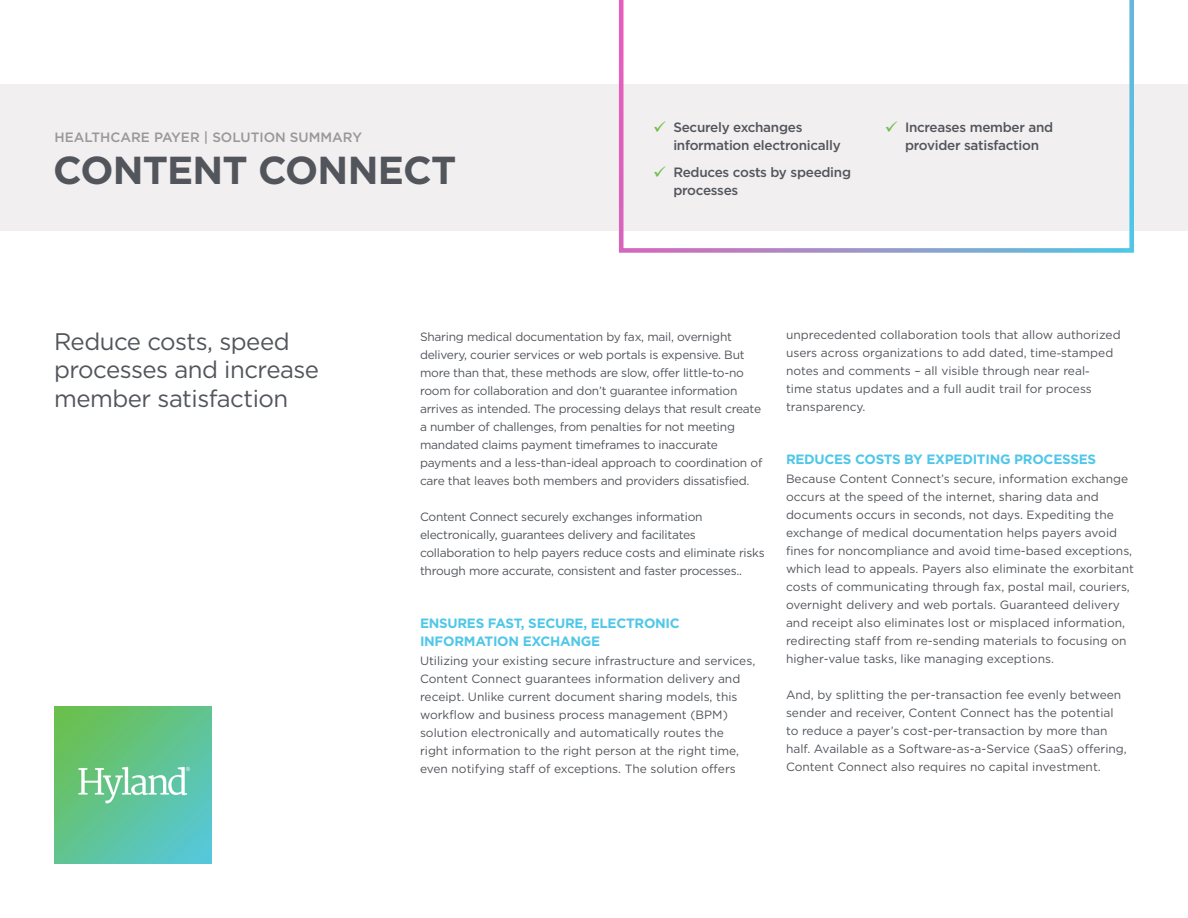
<style>
.page{position:relative;width:1188px;height:918px;background:#fff}
.page>*{position:absolute;margin:0;border:0;box-sizing:border-box;transform-origin:0 0}
.t1{font:700 39px "Gotham HTF";letter-spacing:-.02em;color:#52555b}
.t2{font:24px/28.8px "Gotham HTF";letter-spacing:-.02em;color:#52555b}
.t3{font:500 13.5px/18px "Gotham HTF";letter-spacing:-.02em;color:#52555b}
.t4{font:700 13.5px/18px "Gotham HTF";letter-spacing:-.02em;color:#50c7e8}
.t5{font:500 13.5px "Gotham HTF";color:#96989a}
.t6{font:12px/18px "Gotham HTF";color:#52555b}
.t7{font:12px/18px "Gotham HTF";letter-spacing:-.02em;color:#52555b}
.s1{font-family:"Georgia"}
</style>
<div class="page">
<div style="left:0;top:84px;width:1188px;height:147px;background:#f1efef"></div>
<svg style="left:619px;top:0;width:515px;height:253px"></svg>
<img style="left:54px;top:707px;width:157px;height:157px">
<svg style="left:654px;top:121px;width:11px;height:11px"></svg>
<svg style="left:654px;top:166px;width:11px;height:11px"></svg>
<svg style="left:886px;top:121px;width:11px;height:11px"></svg>
<p class="t5" style="left:55px;top:129px;width:309px">HEALTHCARE PAYER | SOLUTION SUMMARY</p>
<h1 class="t1" style="left:53px;top:147px;width:405px">CONTENT CONNECT</h1>
<p class="t3" style="left:673px;top:118px;width:169px">Securely exchanges information electronically</p>
<p class="t3" style="left:673px;top:163px;width:179px">Reduces costs by speeding processes</p>
<p class="t3" style="left:905px;top:118px;width:150px">Increases member and provider satisfaction</p>
<h2 class="t2" style="left:54px;top:326px;width:267px">Reduce costs, speed processes and increase member satisfaction</h2>
<p class="t7" style="left:420px;top:327px;width:344px">Sharing medical documentation by fax, mail, overnight delivery, courier services or web portals is expensive. But more than that, these methods are slow, offer little-to-no room for collaboration and don’t guarantee information arrives as intended. The processing delays that result create a number of challenges, from penalties for not meeting mandated claims payment timeframes to inaccurate payments and a less-than-ideal approach to coordination of care that leaves both members and providers dissatisfied.</p>
<p class="t7" style="left:420px;top:507px;width:346px">Content Connect securely exchanges information electronically, guarantees delivery and facilitates collaboration to help payers reduce costs and eliminate risks through more accurate, consistent and faster processes..</p>
<p class="t4" style="left:420px;top:614px;width:261px">ENSURES FAST, SECURE, ELECTRONIC<br>INFORMATION EXCHANGE</p>
<p class="t6" style="left:420px;top:651px;width:337px">Utilizing your existing secure infrastructure and services, Content Connect guarantees information delivery and receipt. Unlike current document sharing models, this workflow and business process management (BPM) solution electronically and automatically routes the<br>right information to the right person at the right time, even notifying staff of exceptions. The solution offers</p>
<p class="t6" style="left:786px;top:326px;width:336px">unprecedented collaboration tools that allow authorized users across organizations to add dated, time<span class="s1">-</span>stamped notes and comments – all visible through near real<span class="s1">-<br></span>time status updates and a full audit trail for process transparency.</p>
<p class="t4" style="left:786px;top:450px;width:312px">REDUCES COSTS BY EXPEDITING PROCESSES</p>
<p class="t6" style="left:786px;top:470px;width:349px">Because Content Connect’s secure, information exchange occurs at the speed of the internet, sharing data and documents occurs in seconds, not days. Expediting the exchange of medical documentation helps payers avoid fines for noncompliance and avoid time-based exceptions, which lead to appeals. Payers also eliminate the exorbitant costs of communicating through fax, postal mail, couriers, overnight delivery and web portals. Guaranteed delivery and receipt also eliminates lost or misplaced information, redirecting staff from re-sending materials to focusing on higher-value tasks, like managing exceptions.</p>
<p class="t6" style="left:786px;top:686px;width:342px">And, by splitting the per-transaction fee evenly between sender and receiver, Content Connect has the potential to reduce a payer’s cost-per-transaction by more than half. Available as a Software-as-a-Service (SaaS) offering, Content Connect also requires no capital investment.</p>
</div>
